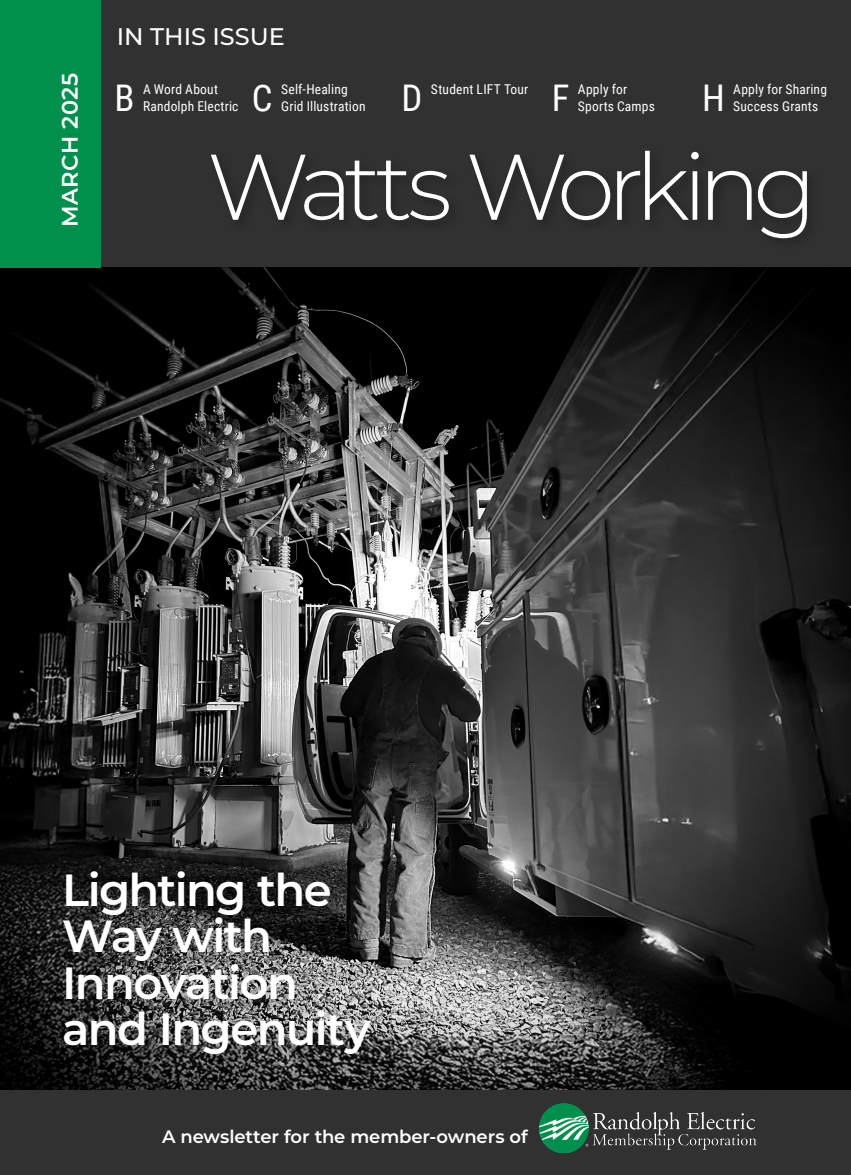
<style>
.page{position:relative;width:851px;height:1175px;background:#fff}
.page>*{position:absolute;margin:0;border:0;box-sizing:border-box;transform-origin:0 0}
.t1{font:300 93px "Montserrat";letter-spacing:-.09em;color:#fff}
.h1_no-space{font:600 45px/46.5px "Montserrat";letter-spacing:-.04em;color:#fff}
.t2{font:36.75px "Roboto Condensed";color:#fff}
.t3{font:500 24px "Montserrat";color:#fff}
.t4{font:600 22.5px "Montserrat";letter-spacing:.015em;color:#fff}
.t5{font:600 18px "Montserrat";letter-spacing:-.005em;color:#fff}
.t6{font:13.5px/16.5px "Roboto Condensed";letter-spacing:.015em;color:#fff}
</style>
<div class="page">
<div style="left:0;top:0;width:850px;height:268px;background:#313131"></div>
<div style="left:0;top:1089px;width:850px;height:85px;background:#313131"></div>
<img style="left:0;top:268px;width:850px;height:821px">
<div style="left:67px;top:873px;width:322px;height:199px;background:#231f20;opacity:.2"></div>
<div style="left:0;top:0;width:100px;height:268px;background:#008f4d"></div>
<img style="left:539px;top:1103px;width:218px;height:51px">
<h3 class="t4" style="left:54px;top:227px;width:155px;rotate:-90deg">MARCH 2025</h3>
<h3 class="t3" style="left:117px;top:20px;width:170px">IN THIS ISSUE</h3>
<h3 class="t2" style="left:115px;top:72px;width:22px">B</h3>
<p class="t6" style="left:143px;top:81px;width:97px">A Word About<br>Randolph Electric</p>
<h3 class="t2" style="left:252px;top:72px;width:22px">C</h3>
<p class="t6" style="left:281px;top:81px;width:86px">Self-Healing<br>Grid Illustration</p>
<h3 class="t2" style="left:401px;top:72px;width:22px">D</h3>
<p class="t6" style="left:431px;top:81px;width:99px">Student LIFT Tour</p>
<h3 class="t2" style="left:552px;top:72px;width:19px">F</h3>
<p class="t6" style="left:578px;top:81px;width:78px">Apply for<br>Sports Camps</p>
<h3 class="t2" style="left:702px;top:72px;width:24px">H</h3>
<p class="t6" style="left:733px;top:81px;width:95px">Apply for Sharing<br>Success Grants</p>
<h1 class="t1" style="left:207px;top:124px;width:611px">Watts Working</h1>
<p class="h1_no-space" style="left:62px;top:864px;width:310px">Lighting the<br>Way with<br>Innovation and Ingenuity</p>
<h3 class="t5" style="left:162px;top:1124px;width:367px">A newsletter for the member-owners of</h3>
</div>
